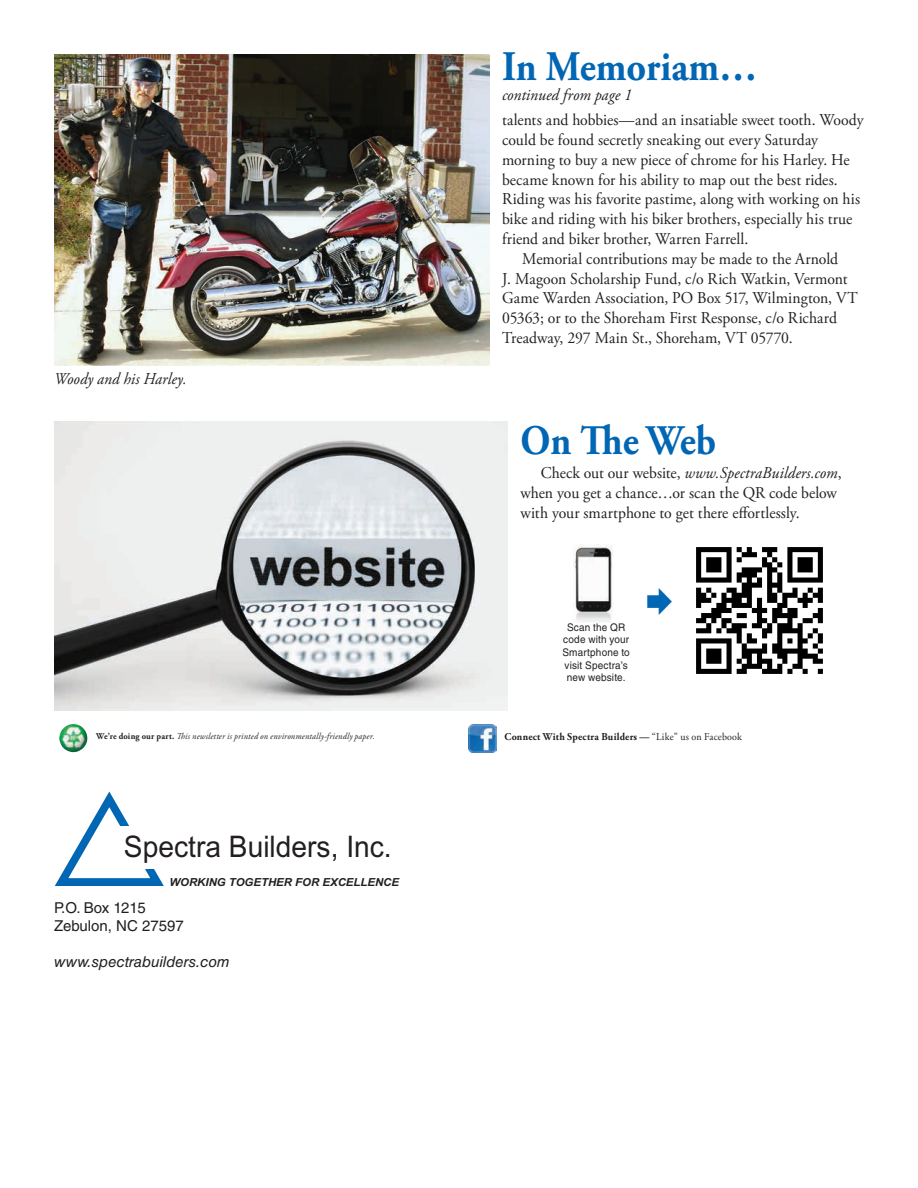
<style>
.page{position:relative;width:918px;height:1188px;background:#fff}
.page>*{position:absolute;margin:0;border:0;box-sizing:border-box;transform-origin:0 0}
.t1{font:700 42px "Adobe Garamond Pro";color:#0166b3;scale:.91 1}
.t2{font:30px "Directions";color:#0166b3;scale:.91 1}
.t3{font:29.7px "Arial";color:#231f20;scale:.95 1}
.t4{font:16.5px/19.8px "Adobe Garamond Pro";letter-spacing:.005em;color:#231f20;scale:.95 1}
.t5{font:italic 16.5px "Adobe Garamond Pro";letter-spacing:.005em;color:#231f20;scale:.95 1}
.t6{font:15px/18px "Helvetica LT Std";color:#231f20}
.t7{font:italic 15px "Helvetica LT Std";color:#231f20}
.t8{font:italic 700 11.1px "Arial";color:#231f20}
.t9{font:10.5px/12.6px "Helvetica LT Std";letter-spacing:.02em;color:#231f20;text-align:center;scale:.95 1}
.t10{font:700 10.5px "Adobe Garamond Pro";letter-spacing:.025em;color:#231f20;scale:.95 1}
.t11{font:italic 9px "Adobe Garamond Pro";letter-spacing:.025em;color:#231f20;scale:.95 1}
.s1{font-style:italic}
.s2{font-weight:700;font-style:normal}
.s3{font-weight:400}
</style>
<div class="page">
<svg style="left:55px;top:791px;width:109px;height:95px"></svg>
<div style="left:117px;top:826px;width:44px;height:42px;background:#fff"></div>
<img style="left:59px;top:724px;width:28px;height:28px">
<img style="left:468px;top:724px;width:28px;height:28px">
<img style="left:54px;top:54px;width:435px;height:312px">
<img style="left:54px;top:421px;width:453px;height:289px">
<img style="left:696px;top:547px;width:127px;height:127px">
<img style="left:573px;top:545px;width:39px;height:77px">
<h1 class="t1" style="left:502px;top:42px;width:282px">In Memoriam…</h1>
<p class="t5" style="left:502px;top:85px;width:138px">continued from page 1</p>
<p class="t5" style="left:54px;top:369px;width:141px">Woody and his Harley.</p>
<p class="t4" style="left:502px;top:111px;width:382px">talents and hobbies—and an insatiable sweet tooth. Woody</p>
<p class="t4" style="left:502px;top:130px;width:334px">could be found secretly sneaking out every Saturday</p>
<p class="t4" style="left:502px;top:150px;width:368px">morning to buy a new piece of chrome for his Harley. He</p>
<p class="t4" style="left:502px;top:170px;width:355px">became known for his ability to map out the best rides.</p>
<p class="t4" style="left:502px;top:190px;width:378px">Riding was his favorite pastime, along with working on his</p>
<p class="t4" style="left:502px;top:210px;width:370px">bike and riding with his biker brothers, especially his true</p>
<p class="t4" style="left:502px;top:229px;width:261px">friend and biker brother, Warren Farrell.</p>
<p class="t4" style="left:522px;top:249px;width:334px">Memorial contributions may be made to the Arnold</p>
<p class="t4" style="left:502px;top:269px;width:365px">J. Magoon Scholarship Fund, c/o Rich Watkin, Vermont</p>
<p class="t4" style="left:502px;top:289px;width:376px">Game Warden Association, PO Box 517, Wilmington, VT</p>
<p class="t4" style="left:502px;top:309px;width:354px">05363; or to the Shoreham First Response, c/o Richard</p>
<p class="t4" style="left:502px;top:328px;width:308px">Treadway, 297 Main St., Shoreham, VT 05770.</p>
<h1 class="t1" style="left:521px;top:416px;width:217px">On The Web</h1>
<p class="t4" style="left:521px;top:463px;width:340px;text-indent:20px">Check out our website, <span class="s1">www.SpectraBuilders.com</span>, when you get a chance…or scan the QR code below with your smartphone to get there effortlessly.</p>
<p class="t9" style="left:562px;top:621px;width:72px">Scan the QR code with your<br>Smartphone to visit Spectra’s new website.</p>
<h2 class="t2" style="left:646px;top:587px;width:32px">q</h2>
<p class="t11" style="left:96px;top:730px;width:295px"><span class="s2">We’re doing our part.</span> This newsletter is printed on environmentally-friendly paper.</p>
<p class="t10" style="left:505px;top:730px;width:251px">Connect With Spectra Builders — <span class="s3">“Like” us on Facebook</span></p>
<h3 class="t3" style="left:124px;top:830px;width:283px">Spectra Builders, Inc.</h3>
<p class="t8" style="left:169px;top:876px;width:231px">WORKING TOGETHER FOR EXCELLENCE</p>
<p class="t6" style="left:54px;top:899px;width:131px">P.O. Box 1215<br>Zebulon, NC 27597</p>
<p class="t7" style="left:54px;top:953px;width:177px">www.spectrabuilders.com</p>
</div>
